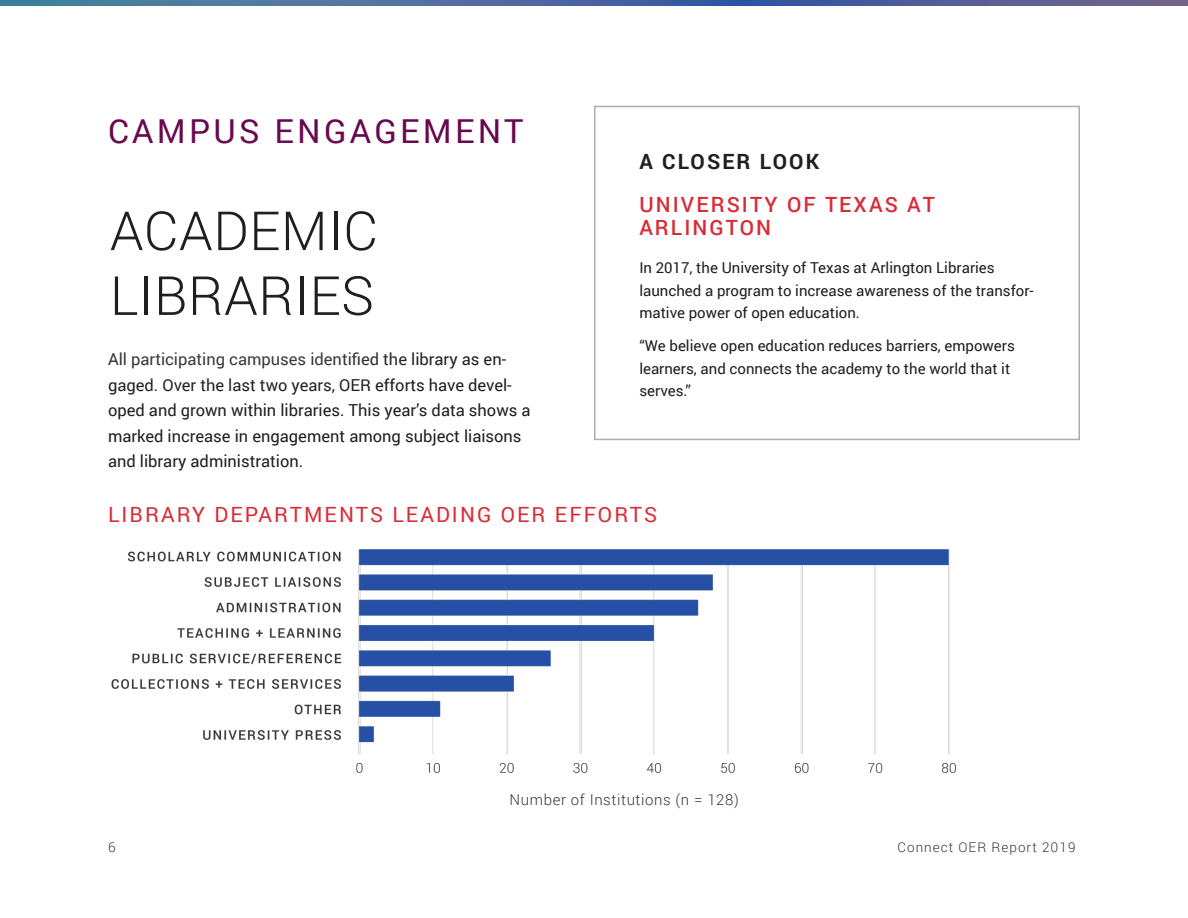
<style>
.page{position:relative;width:1188px;height:918px;background:#fff}
.page>*{position:absolute;margin:0;border:0;box-sizing:border-box;transform-origin:0 0}
.t1{font:300 54px "Roboto";letter-spacing:.01em;color:#1d201f}
.t2{font:33px "Roboto";letter-spacing:.1em;color:#67074e}
.t3{font:21px "Roboto";letter-spacing:.1em;color:#da2a35}
.t4{font:500 21px "Roboto";letter-spacing:.1em;color:#da2a35}
.t5{font:700 21px "Roboto";letter-spacing:.1em;color:#1d201f}
.t6{font:16.5px/25.5px "Roboto";color:#1d201f}
.t7{font:15px/22.5px "Roboto";color:#1d201f}
.t8{font:300 15px "Roboto";letter-spacing:.04em;color:#353534}
.t9{font:300 13.5px "Roboto";letter-spacing:.075em;color:#353534}
</style>
<div class="page">
<svg style="left:0;top:0;width:1188px;height:6px;background:#4d699c"></svg>
<img style="left:111px;top:549px;width:845px;height:224px">
<div style="left:594px;top:106px;width:486px;height:334px;border:2px solid #abadb0"></div>
<p class="t2" style="left:108px;top:108px;width:417px">CAMPUS ENGAGEMENT</p>
<p class="t5" style="left:639px;top:147px;width:181px">A CLOSER LOOK</p>
<p class="t4" style="left:639px;top:190px;width:297px">UNIVERSITY OF TEXAS AT</p>
<p class="t1" style="left:110px;top:194px;width:270px">ACADEMIC</p>
<p class="t4" style="left:639px;top:212px;width:133px">ARLINGTON</p>
<p class="t1" style="left:110px;top:258px;width:265px">LIBRARIES</p>
<p class="t7" style="left:639px;top:256px;width:396px">In 2017, the University of Texas at Arlington Libraries launched a program to increase awareness of the transfor&shy;mative power of open education.</p>
<p class="t7" style="left:639px;top:334px;width:377px">“We believe open education reduces barriers, empowers learners, and connects the academy to the world that it serves.”</p>
<p class="t6" style="left:108px;top:346px;width:424px">All participating campuses identified the library as en&shy;gaged. Over the last two years, OER efforts have devel&shy;oped and grown within libraries. This year’s data shows a marked increase in engagement among subject liaisons and library administration.</p>
<p class="t3" style="left:108px;top:500px;width:551px">LIBRARY DEPARTMENTS LEADING OER EFFORTS</p>
<p class="t8" style="left:510px;top:789px;width:231px">Number of Institutions (n = 128)</p>
<p class="t9" style="left:108px;top:838px;width:9px">6</p>
<p class="t9" style="left:898px;top:838px;width:179px">Connect OER Report 2019</p>
</div>
